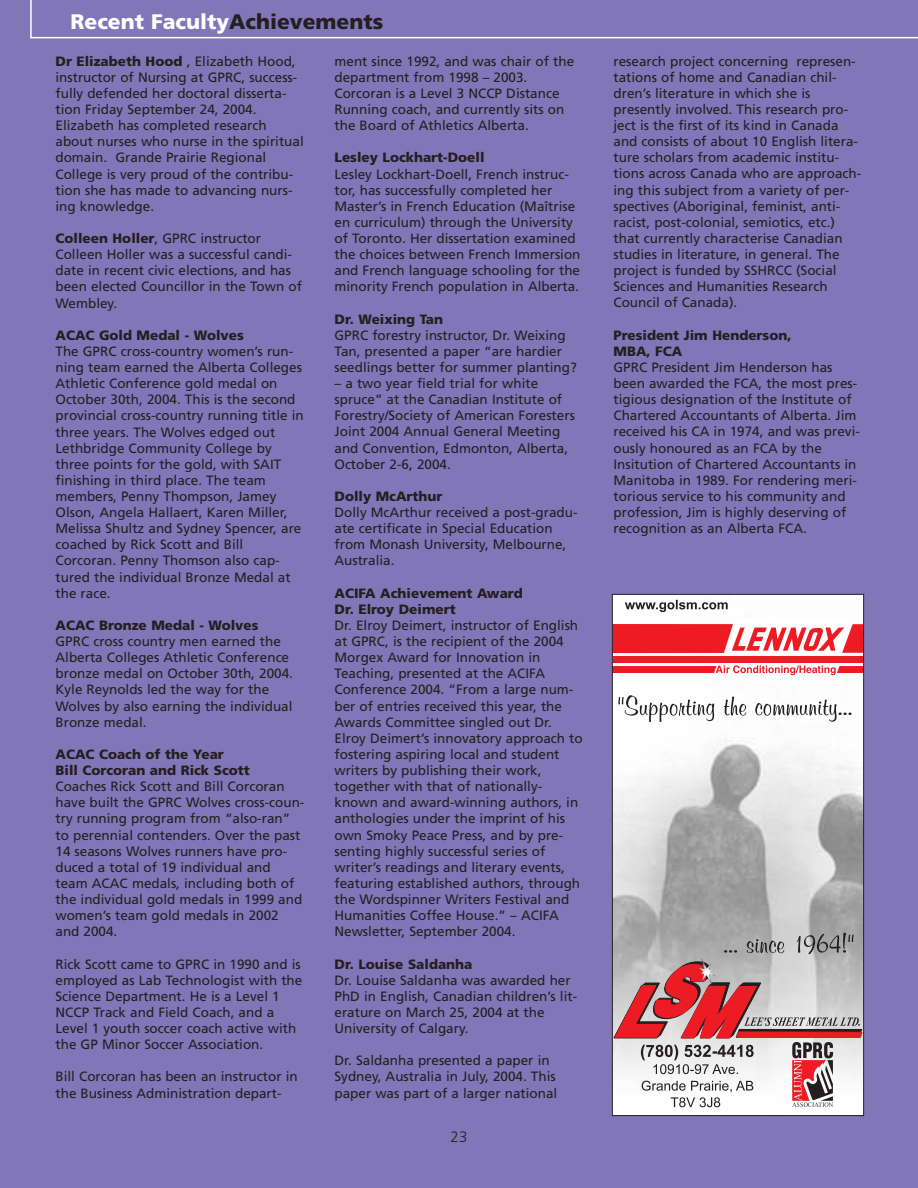
<style>
.page{position:relative;width:918px;height:1188px;background:#8177b8}
.page>*{position:absolute;margin:0;border:0;box-sizing:border-box;transform-origin:0 0}
.t1{font:900 21px "Frutiger";color:#fff}
.t2{font:300 15px "Frutiger";color:#231f20}
.t3{font:13.5px/16px "Frutiger";color:#231f20}
.t4{font:900 13.5px/16px "Frutiger";color:#231f20}
.s1{color:#231f20}
.s2{font-weight:900}
</style>
<div class="page">
<svg style="left:30px;top:0;width:888px;height:38px"></svg>
<img style="left:614px;top:596px;width:248px;height:518px">
<div style="left:612px;top:624px;width:252px;height:29px;background:#ed1c24"></div>
<div style="left:613px;top:656px;width:251px;height:7px;background:#ed1c24"></div>
<div style="left:613px;top:667px;width:251px;height:6px;background:#ed1c24"></div>
<svg style="left:712px;top:664px;width:128px;height:13px;background:#fac4c6"></svg>
<svg style="left:723px;top:618px;width:131px;height:37px"></svg>
<svg style="left:625px;top:600px;width:103px;height:12px"></svg>
<svg style="left:618px;top:695px;width:96px;height:27px;background:#d7d7d7"></svg>
<svg style="left:724px;top:697px;width:22px;height:19px"></svg>
<svg style="left:755px;top:700px;width:97px;height:22px;background:#d5d4d4"></svg>
<svg style="left:614px;top:933px;width:248px;height:174px;background:#c8a8aa"></svg>
<div style="left:612px;top:594px;width:252px;height:522px;border:1px solid #231f20"></div>
<h1 class="t1" style="left:70px;top:13px;width:314px">Recent Faculty<span class="s1">Achievements</span></h1>
<p class="t3" style="left:56px;top:54px;width:250px"><span class="s2">Dr Elizabeth Hood</span> , Elizabeth Hood, instructor of Nursing at GPRC, success&shy;fully defended her doctoral disserta&shy;tion Friday September 24, 2004.<br>Elizabeth has completed research about nurses who nurse in the spiritual domain. Grande Prairie Regional College is very proud of the contribu&shy;tion she has made to advancing nurs&shy;ing knowledge.</p>
<p class="t3" style="left:56px;top:231px;width:248px"><span class="s2">Colleen Holler</span>, GPRC instructor<br>Colleen Holler was a successful candi&shy;date in recent civic elections, and has been elected Councillor in the Town of<br>Wembley.</p>
<p class="t4" style="left:56px;top:328px;width:190px">ACAC Gold Medal - Wolves</p>
<p class="t3" style="left:56px;top:344px;width:250px">The GPRC cross-country women’s run&shy;ning team earned the Alberta Colleges Athletic Conference gold medal on October 30th, 2004. This is the second provincial cross-country running title in three years. The Wolves edged out Lethbridge Community College by three points for the gold, with SAIT finishing in third place. The team members, Penny Thompson, Jamey Olson, Angela Hallaert, Karen Miller, Melissa Shultz and Sydney Spencer, are coached by Rick Scott and Bill Corcoran. Penny Thomson also cap&shy;tured the individual Bronze Medal at the race.</p>
<p class="t4" style="left:56px;top:618px;width:205px">ACAC Bronze Medal - Wolves</p>
<p class="t3" style="left:56px;top:634px;width:239px">GPRC cross country men earned the<br>Alberta Colleges Athletic Conference bronze medal on October 30th, 2004.<br>Kyle Reynolds led the way for the<br>Wolves by also earning the individual<br>Bronze medal.</p>
<p class="t4" style="left:56px;top:747px;width:196px">ACAC Coach of the Year<br>Bill Corcoran and Rick Scott</p>
<p class="t3" style="left:56px;top:780px;width:250px">Coaches Rick Scott and Bill Corcoran have built the GPRC Wolves cross-coun&shy;try running program from “also-ran” to perennial contenders. Over the past 14 seasons Wolves runners have pro&shy;duced a total of 19 individual and team ACAC medals, including both of the individual gold medals in 1999 and women’s team gold medals in 2002 and 2004.</p>
<p class="t3" style="left:56px;top:957px;width:248px">Rick Scott came to GPRC in 1990 and is employed as Lab Technologist with the Science Department. He is a Level 1<br>NCCP Track and Field Coach, and a Level 1 youth soccer coach active with the GP Minor Soccer Association.</p>
<p class="t3" style="left:56px;top:1070px;width:244px">Bill Corcoran has been an instructor in the Business Administration depart-</p>
<p class="t3" style="left:334px;top:54px;width:241px">ment since 1992, and was chair of the department from 1998 – 2003.<br>Corcoran is a Level 3 NCCP Distance Running coach, and currently sits on the Board of Athletics Alberta.</p>
<p class="t4" style="left:334px;top:151px;width:152px">Lesley Lockhart-Doell</p>
<p class="t3" style="left:334px;top:167px;width:248px">Lesley Lockhart-Doell, French instruc&shy;tor, has successfully completed her Master’s in French Education (Maîtrise en curriculum) through the University of Toronto. Her dissertation examined the choices between French Immersion and French language schooling for the minority French population in Alberta.</p>
<p class="t4" style="left:334px;top:312px;width:110px">Dr. Weixing Tan</p>
<p class="t3" style="left:334px;top:328px;width:244px">GPRC forestry instructor, Dr. Weixing<br>Tan, presented a paper “are hardier seedlings better for summer planting?</p>
<p class="t3" style="left:334px;top:376px;width:242px">– a two year field trial for white spruce” at the Canadian Institute of Forestry/Society of American Foresters Joint 2004 Annual General Meeting and Convention, Edmonton, Alberta, October 2-6, 2004.</p>
<p class="t4" style="left:334px;top:489px;width:110px">Dolly McArthur</p>
<p class="t3" style="left:334px;top:505px;width:245px">Dolly McArthur received a post-gradu&shy;ate certificate in Special Education from Monash University, Melbourne,<br>Australia.</p>
<p class="t4" style="left:334px;top:586px;width:190px">ACIFA Achievement Award<br>Dr. Elroy Deimert</p>
<p class="t3" style="left:334px;top:618px;width:250px">Dr. Elroy Deimert, instructor of English at GPRC, is the recipient of the 2004<br>Morgex Award for Innovation in Teaching, presented at the ACIFA Conference 2004. “From a large num&shy;ber of entries received this year, the Awards Committee singled out Dr.<br>Elroy Deimert’s innovatory approach to fostering aspiring local and student writers by publishing their work, together with that of nationally&shy;known and award-winning authors, in anthologies under the imprint of his own Smoky Peace Press, and by pre&shy;senting highly successful series of writer’s readings and literary events, featuring established authors, through the Wordspinner Writers Festival and Humanities Coffee House.” – ACIFA Newsletter, September 2004.</p>
<p class="t4" style="left:334px;top:957px;width:140px">Dr. Louise Saldanha</p>
<p class="t3" style="left:334px;top:973px;width:244px">Dr. Louise Saldanha was awarded her<br>PhD in English, Canadian children’s lit&shy;erature on March 25, 2004 at the<br>University of Calgary.</p>
<p class="t3" style="left:334px;top:1054px;width:224px">Dr. Saldanha presented a paper in<br>Sydney, Australia in July, 2004. This paper was part of a larger national</p>
<p class="t2" style="left:451px;top:1131px;width:18px">23</p>
<p class="t3" style="left:614px;top:54px;width:249px">research project concerning represen&shy;tations of home and Canadian chil&shy;dren’s literature in which she is presently involved. This research pro&shy;ject is the first of its kind in Canada and consists of about 10 English litera&shy;ture scholars from academic institu&shy;tions across Canada who are approach&shy;ing this subject from a variety of per&shy;spectives (Aboriginal, feminist, anti&shy;racist, post-colonial, semiotics, etc.) that currently characterise Canadian studies in literature, in general. The project is funded by SSHRCC (Social Sciences and Humanities Research Council of Canada).</p>
<p class="t4" style="left:614px;top:328px;width:180px">President Jim Henderson,<br>MBA, FCA</p>
<p class="t3" style="left:614px;top:360px;width:248px">GPRC President Jim Henderson has been awarded the FCA, the most pres&shy;tigious designation of the Institute of Chartered Accountants of Alberta. Jim received his CA in 1974, and was previ&shy;ously honoured as an FCA by the Insitution of Chartered Accountants in Manitoba in 1989. For rendering meri&shy;torious service to his community and profession, Jim is highly deserving of recognition as an Alberta FCA.</p>
</div>
